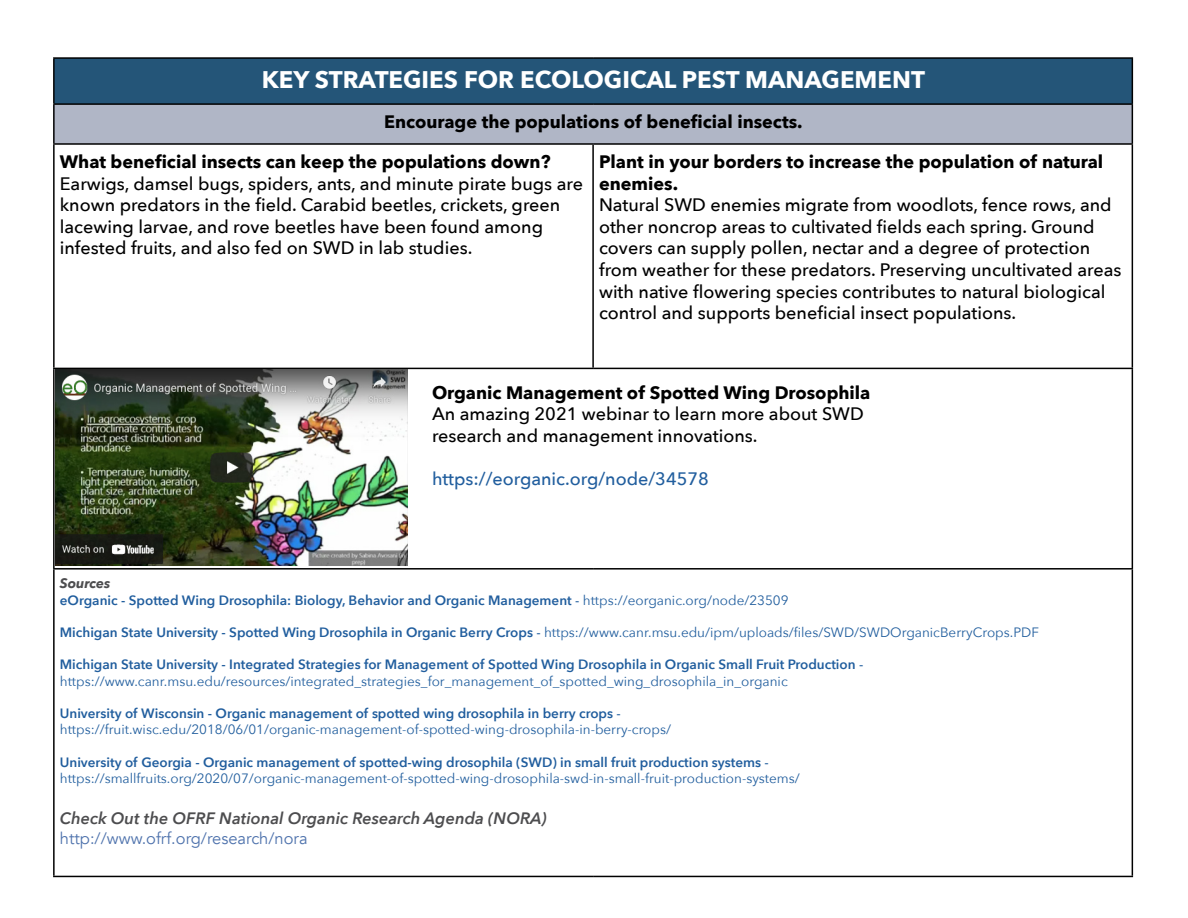
<style>
.page{position:relative;width:1188px;height:918px;background:#fff}
.page>*{position:absolute;margin:0;border:0;box-sizing:border-box;transform-origin:0 0}
.t1{font:700 24px "Avenir Next";color:#fff}
.t2{font:500 18px/21.6px "Avenir Next";color:#000}
.t3{font:700 18px/21.6px "Avenir Next";color:#000}
.t4{font:500 18px "Avenir Next";color:#215e9e}
.t5{font:italic 600 16.5px "Avenir Next";color:#4d4d4f}
.t6{font:16.5px "Avenir";color:#4f73ad}
.t7{font:13.5px/16.2px "Avenir Next";color:#215e9e}
.t8{font:600 13.5px/16.2px "Avenir Next";color:#215e9e}
.s1{font-weight:700;font-style:italic;color:#4d4d4f}
.s2{font-weight:500}
.s3{font-weight:400}
.s4{font-weight:600}
</style>
<div class="page">
<div style="left:54px;top:58px;width:1078px;height:46px;background:#245578"></div>
<div style="left:54px;top:104px;width:1078px;height:40px;background:#b0b6c6"></div>
<svg style="left:55px;top:145px;width:1077px;height:423px"></svg>
<hr style="left:53px;top:57px;width:540px;height:2px;background:#000">
<hr style="left:53px;top:59px;width:2px;height:44px;background:#000">
<hr style="left:593px;top:57px;width:540px;height:2px;background:#000">
<hr style="left:1132px;top:59px;width:1px;height:44px;background:#000">
<hr style="left:53px;top:103px;width:540px;height:2px;background:#000">
<hr style="left:53px;top:105px;width:2px;height:38px;background:#000">
<hr style="left:593px;top:103px;width:540px;height:2px;background:#000">
<hr style="left:1132px;top:105px;width:1px;height:38px;background:#000">
<hr style="left:53px;top:143px;width:540px;height:2px;background:#000">
<hr style="left:53px;top:145px;width:2px;height:223px;background:#000">
<hr style="left:593px;top:143px;width:540px;height:2px;background:#000">
<hr style="left:592px;top:145px;width:2px;height:223px;background:#000">
<hr style="left:1132px;top:145px;width:1px;height:223px;background:#000">
<hr style="left:53px;top:368px;width:540px;height:1px;background:#000">
<hr style="left:53px;top:369px;width:2px;height:199px;background:#000">
<hr style="left:593px;top:368px;width:540px;height:1px;background:#000">
<hr style="left:1132px;top:369px;width:1px;height:199px;background:#000">
<hr style="left:53px;top:568px;width:540px;height:2px;background:#000">
<hr style="left:53px;top:570px;width:2px;height:306px;background:#000">
<hr style="left:593px;top:568px;width:540px;height:2px;background:#000">
<hr style="left:1132px;top:570px;width:1px;height:306px;background:#000">
<hr style="left:53px;top:876px;width:540px;height:1px;background:#000">
<hr style="left:593px;top:876px;width:540px;height:1px;background:#000">
<img style="left:55px;top:370px;width:353px;height:196px">
<h1 class="t1" style="left:262px;top:59px;width:665px">KEY STRATEGIES FOR ECOLOGICAL PEST MANAGEMENT</h1>
<p class="t3" style="left:384px;top:111px;width:420px">Encourage the populations of beneficial insects.</p>
<p class="t3" style="left:60px;top:151px;width:492px">What beneficial insects can keep the populations down?</p>
<p class="t2" style="left:60px;top:172px;width:525px">Earwigs, damsel bugs, spiders, ants, and minute pirate bugs are known predators in the field. Carabid beetles, crickets, green lacewing larvae, and rove beetles have been found among infested fruits, and also fed on SWD in lab studies.</p>
<p class="t3" style="left:599px;top:151px;width:506px">Plant in your borders to increase the population of natural enemies.</p>
<p class="t2" style="left:599px;top:194px;width:524px">Natural SWD enemies migrate from woodlots, fence rows, and other noncrop areas to cultivated fields each spring. Ground covers can supply pollen, nectar and a degree of protection from weather for these predators. Preserving uncultivated areas with native flowering species contributes to natural biological control and supports beneficial insect populations.</p>
<p class="t3" style="left:432px;top:381px;width:440px">Organic Management of Spotted Wing Drosophila</p>
<p class="t2" style="left:432px;top:402px;width:433px">An amazing 2021 webinar to learn more about SWD research and management innovations.</p>
<p class="t4" style="left:432px;top:463px;width:278px">https://eorganic.org/node/34578</p>
<p class="t8" style="left:60px;top:575px;width:730px"><span class="s1">Sources<br></span>eOrganic - Spotted Wing Drosophila: Biology, Behavior and Organic Management <span class="s2">-</span> <span class="s3">https://eorganic.org/node/23509</span></p>
<p class="t7" style="left:60px;top:624px;width:981px"><span class="s4">Michigan State University - Spotted Wing Drosophila in Organic Berry Crops</span> <span class="s2">-</span> https://www.canr.msu.edu/ipm/uploads/files/SWD/SWDOrganicBerryCrops.PDF</p>
<p class="t8" style="left:60px;top:656px;width:805px">Michigan State University - Integrated Strategies for Management of Spotted Wing Drosophila in Organic Small Fruit Production <span class="s2">- </span><span class="s3">https://www.canr.msu.edu/resources/integrated_strategies_for_management_of_spotted_wing_drosophila_in_organic</span></p>
<p class="t7" style="left:60px;top:705px;width:613px"><span class="s4">University of Wisconsin - Organic management of spotted wing drosophila in berry crops</span> <span class="s2">- </span>https://fruit.wisc.edu/2018/06/01/organic-management-of-spotted-wing-drosophila-in-berry-crops/</p>
<p class="t7" style="left:60px;top:753px;width:742px"><span class="s4">University of Georgia - Organic management of spotted-wing drosophila (SWD) in small fruit production systems</span> <span class="s2">- </span>https://smallfruits.org/2020/07/organic-management-of-spotted-wing-drosophila-swd-in-small-fruit-production-systems/</p>
<p class="t5" style="left:60px;top:804px;width:488px">Check Out the OFRF National Organic Research Agenda (NORA)</p>
<p class="t6" style="left:60px;top:828px;width:249px">http://www.ofrf.org/research/nora</p>
</div>
